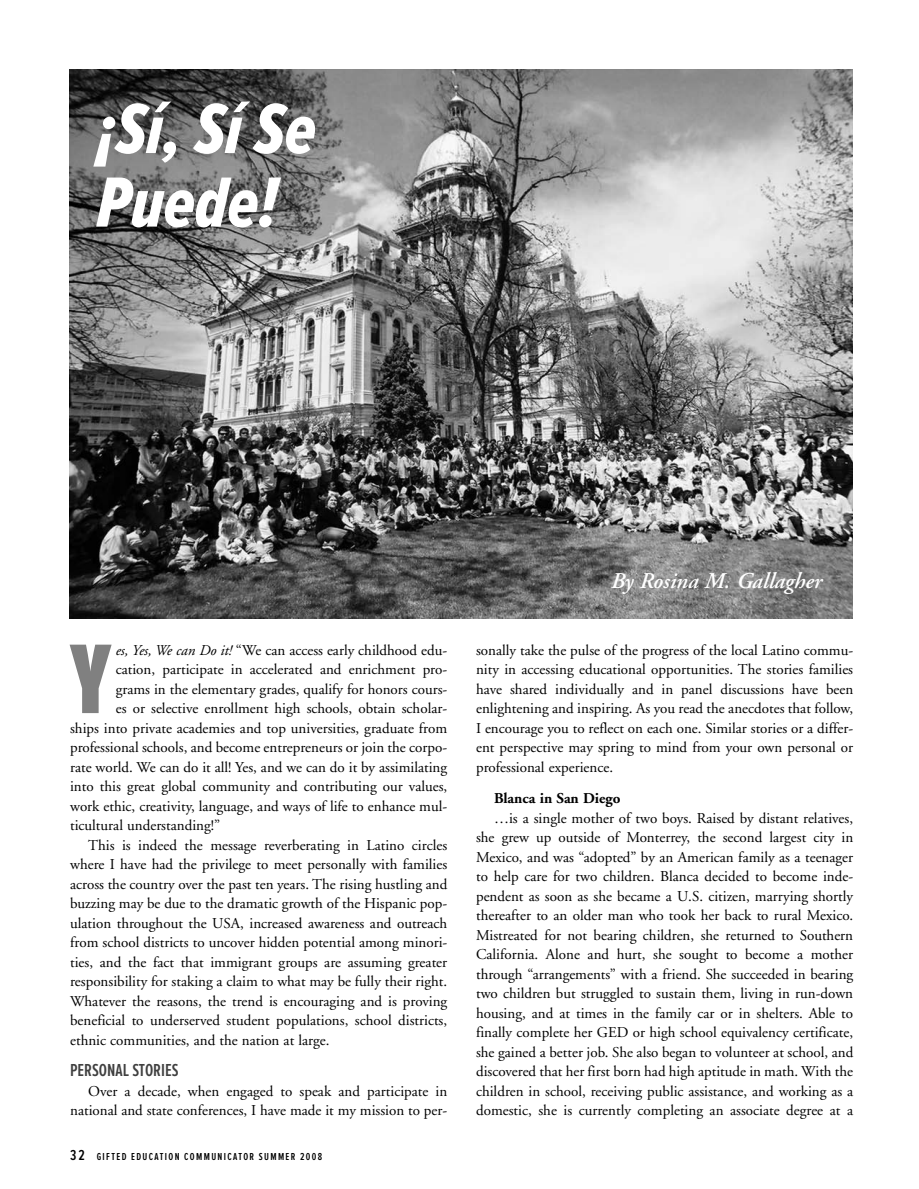
<style>
.page{position:relative;width:919px;height:1189px;background:#fff}
.page>*{position:absolute;margin:0;border:0;box-sizing:border-box;transform-origin:0 0}
.t1{font:86.55px "Impact";color:#808080}
.t2{font:73.5px/73.5px "Proxima Nova Ex Cn Extrabld It";color:#fff}
.t3{font:italic 600 22.5px "Adobe Garamond";color:#fff}
.t4{font:600 18px "Proxima Nova Ex Cn";color:#404040}
.t5{font:15px/19.5px "Adobe Garamond";color:#000;text-align:justify}
.t6{font:700 15px "Adobe Garamond";color:#000}
.t7{font:600 10.5px "Proxima Nova Ex Cn";letter-spacing:.13em;color:#000}
.s1{font-style:italic}
.s2{font-size:15px}
</style>
<div class="page">
<svg style="left:69px;top:69px;width:784px;height:550px;background:#7b7b7b"></svg>
<h2 class="t2" style="left:97px;top:98px;width:221px">¡Sí, Sí Se<br>Puede!</h2>
<h1 class="t1" style="left:70px;top:632px;width:42px">Y</h1>
<p class="t5" style="left:116px;top:641px;width:333px"><span class="s1">es, Yes, We can Do it!</span> “We can access early childhood edu-</p>
<p class="t5" style="left:116px;top:661px;width:333px">cation, participate in accelerated and enrichment pro-</p>
<p class="t5" style="left:116px;top:680px;width:333px">grams in the elementary grades, qualify for honors cours-</p>
<p class="t5" style="left:116px;top:700px;width:333px">es or selective enrollment high schools, obtain scholar-</p>
<p class="t5" style="left:70px;top:719px;width:378px">ships into private academies and top universities, graduate from</p>
<p class="t5" style="left:70px;top:739px;width:378px">professional schools, and become entrepreneurs or join the corpo-</p>
<p class="t5" style="left:70px;top:758px;width:378px">rate world. We can do it all! Yes, and we can do it by assimilating</p>
<p class="t5" style="left:70px;top:778px;width:378px">into this great global community and contributing our values,</p>
<p class="t5" style="left:70px;top:797px;width:378px">work ethic, creativity, language, and ways of life to enhance mul-</p>
<p class="t5" style="left:70px;top:817px;width:151px">ticultural understanding!”</p>
<p class="t5" style="left:88px;top:836px;width:360px">This is indeed the message reverberating in Latino circles</p>
<p class="t5" style="left:70px;top:856px;width:378px">where I have had the privilege to meet personally with families</p>
<p class="t5" style="left:70px;top:875px;width:378px">across the country over the past ten years. The rising hustling and</p>
<p class="t5" style="left:70px;top:895px;width:378px">buzzing may be due to the dramatic growth of the Hispanic pop-</p>
<p class="t5" style="left:70px;top:914px;width:378px">ulation throughout the USA, increased awareness and outreach</p>
<p class="t5" style="left:70px;top:934px;width:378px">from school districts to uncover hidden potential among minori-</p>
<p class="t5" style="left:70px;top:953px;width:378px">ties, and the fact that immigrant groups are assuming greater</p>
<p class="t5" style="left:70px;top:973px;width:378px">responsibility for staking a claim to what may be fully their right.</p>
<p class="t5" style="left:70px;top:992px;width:378px">Whatever the reasons, the trend is encouraging and is proving</p>
<p class="t5" style="left:70px;top:1012px;width:378px">beneficial to underserved student populations, school districts,</p>
<p class="t5" style="left:70px;top:1031px;width:261px">ethnic communities, and the nation at large.</p>
<p class="t4" style="left:70px;top:1064px;width:110px">PERSONAL STORIES</p>
<p class="t5" style="left:70px;top:1082px;width:378px;text-align:right">Over a decade, when engaged to speak and participate in national and state conferences, I have made it my mission to per-</p>
<p class="t7" style="left:70px;top:1153px;width:253px"><span class="s2">32</span> GIFTED EDUCATION COMMUNICATOR SUMMER 2008</p>
<h3 class="t3" style="left:611px;top:572px;width:212px">By Rosina M. Gallagher</h3>
<p class="t5" style="left:476px;top:641px;width:378px">sonally take the pulse of the progress of the local Latino commu&shy;nity in accessing educational opportunities. The stories families have shared individually and in panel discussions have been enlightening and inspiring. As you read the anecdotes that follow, I encourage you to reflect on each one. Similar stories or a differ&shy;ent perspective may spring to mind from your own personal or professional experience.</p>
<p class="t6" style="left:494px;top:792px;width:128px">Blanca in San Diego</p>
<p class="t5" style="left:476px;top:809px;width:378px;text-indent:18px">…is a single mother of two boys. Raised by distant relatives, she grew up outside of Monterrey, the second largest city in Mexico, and was “adopted” by an American family as a teenager to help care for two children. Blanca decided to become inde&shy;pendent as soon as she became a U.S. citizen, marrying shortly thereafter to an older man who took her back to rural Mexico.<br>Mistreated for not bearing children, she returned to Southern California. Alone and hurt, she sought to become a mother through “arrangements” with a friend. She succeeded in bearing two children but struggled to sustain them, living in run-down housing, and at times in the family car or in shelters. Able to finally complete her GED or high school equivalency certificate, she gained a better job. She also began to volunteer at school, and discovered that her first born had high aptitude in math. With the children in school, receiving public assistance, and working as a domestic, she is currently completing an associate degree at a</p>
</div>
